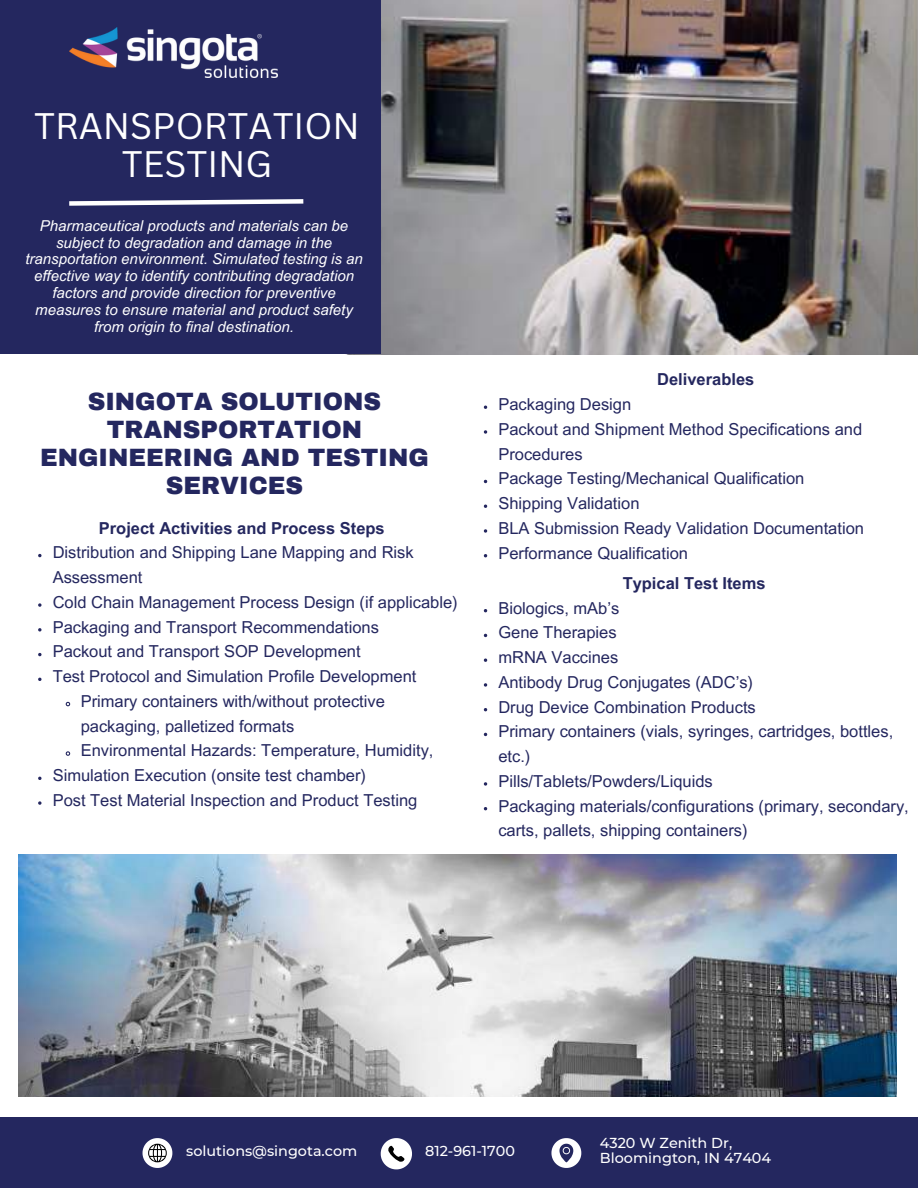
<style>
.page{position:relative;width:918px;height:1188px;background:#fff}
.page>*{position:absolute;margin:0;border:0;box-sizing:border-box;transform-origin:0 0}
.t1{font:36px/38.2px "Canva Sans";color:#fff;text-align:center}
.t2{font:900 24.45px/28.2px "Archivo";color:#24275f;text-align:center}
.t3{font:16.5px/24.8px "Arial MT Pro";color:#24275f}
.t4{font:700 16.5px "Arial MT Pro";color:#24275f}
.t5{font:italic 15px/16.8px "Arial MT Pro";color:#fff;text-align:center}
.t6{font:500 14.4px/15.8px "Montserrat";color:#fff}
</style>
<div class="page">
<img style="left:380px;top:0;width:538px;height:354px">
<div style="left:0;top:0;width:380px;height:354px;background:#24275f"></div>
<div style="left:0;top:1117px;width:918px;height:71px;background:#24275f"></div>
<svg style="left:143px;top:1138px;width:29px;height:30px"></svg>
<svg style="left:551px;top:1138px;width:30px;height:30px"></svg>
<img style="left:69px;top:28px;width:208px;height:49px">
<svg style="left:381px;top:1138px;width:31px;height:31px"></svg>
<img style="left:19px;top:855px;width:878px;height:241px">
<svg style="left:69px;top:199px;width:235px;height:7px"></svg>
<svg style="left:38px;top:554px;width:4px;height:3px"></svg>
<svg style="left:38px;top:603px;width:4px;height:4px"></svg>
<svg style="left:38px;top:628px;width:4px;height:4px"></svg>
<svg style="left:38px;top:653px;width:4px;height:3px"></svg>
<svg style="left:38px;top:678px;width:4px;height:3px"></svg>
<svg style="left:65px;top:701px;width:6px;height:6px"></svg>
<svg style="left:65px;top:751px;width:6px;height:5px"></svg>
<svg style="left:38px;top:777px;width:4px;height:3px"></svg>
<svg style="left:38px;top:801px;width:4px;height:4px"></svg>
<svg style="left:484px;top:430px;width:3px;height:4px"></svg>
<svg style="left:484px;top:529px;width:3px;height:4px"></svg>
<svg style="left:484px;top:683px;width:3px;height:4px"></svg>
<svg style="left:484px;top:782px;width:3px;height:4px"></svg>
<h1 class="t1" style="left:34px;top:107px;width:327px">TRANSPORTATION<br>TESTING</h1>
<p class="t5" style="left:25px;top:218px;width:339px">Pharmaceutical products and materials can be subject to degradation and damage in the transportation environment. Simulated testing is an effective way to identify contributing degradation factors and provide direction for preventive measures to ensure material and product safety from origin to final destination.</p>
<h2 class="t2" style="left:40px;top:388px;width:390px">SINGOTA SOLUTIONS<br>TRANSPORTATION<br>ENGINEERING AND TESTING<br>SERVICES</h2>
<p class="t4" style="left:99px;top:518px;width:287px">Project Activities and Process Steps</p>
<p class="t3" style="left:53px;top:541px;width:363px">Distribution and Shipping Lane Mapping and Risk</p>
<p class="t3" style="left:53px;top:566px;width:91px">Assessment</p>
<p class="t3" style="left:53px;top:591px;width:407px">Cold Chain Management Process Design (if applicable)</p>
<p class="t3" style="left:53px;top:615px;width:328px">Packaging and Transport Recommendations</p>
<p class="t3" style="left:53px;top:640px;width:309px">Packout and Transport SOP Development</p>
<p class="t3" style="left:53px;top:665px;width:365px">Test Protocol and Simulation Profile Development</p>
<p class="t3" style="left:81px;top:690px;width:306px">Primary containers with/without protective</p>
<p class="t3" style="left:81px;top:714px;width:215px">packaging, palletized formats</p>
<p class="t3" style="left:81px;top:739px;width:354px">Environmental Hazards: Temperature, Humidity,</p>
<p class="t3" style="left:53px;top:764px;width:315px">Simulation Execution (onsite test chamber)</p>
<p class="t3" style="left:53px;top:789px;width:366px">Post Test Material Inspection and Product Testing</p>
<p class="t4" style="left:657px;top:370px;width:99px">Deliverables</p>
<p class="t3" style="left:498px;top:393px;width:367px">Packaging Design<br>Packout and Shipment Method Specifications and<br>Procedures<br>Package Testing/Mechanical Qualification<br>Shipping Validation<br>BLA Submission Ready Validation Documentation<br>Performance Qualification</p>
<p class="t4" style="left:623px;top:573px;width:144px">Typical Test Items</p>
<p class="t3" style="left:498px;top:596px;width:412px">Biologics, mAb’s<br>Gene Therapies<br>mRNA Vaccines<br>Antibody Drug Conjugates (ADC’s)<br>Drug Device Combination Products<br>Primary containers (vials, syringes, cartridges, bottles, etc.)<br>Pills/Tablets/Powders/Liquids<br>Packaging materials/configurations (primary, secondary, carts, pallets, shipping containers)</p>
<p class="t6" style="left:186px;top:1143px;width:173px">solutions@singota.com</p>
<p class="t6" style="left:600px;top:1134px;width:173px">4320 W Zenith Dr,<br>Bloomington, IN 47404</p>
<p class="t6" style="left:425px;top:1143px;width:91px">812-961-1700</p>
</div>
